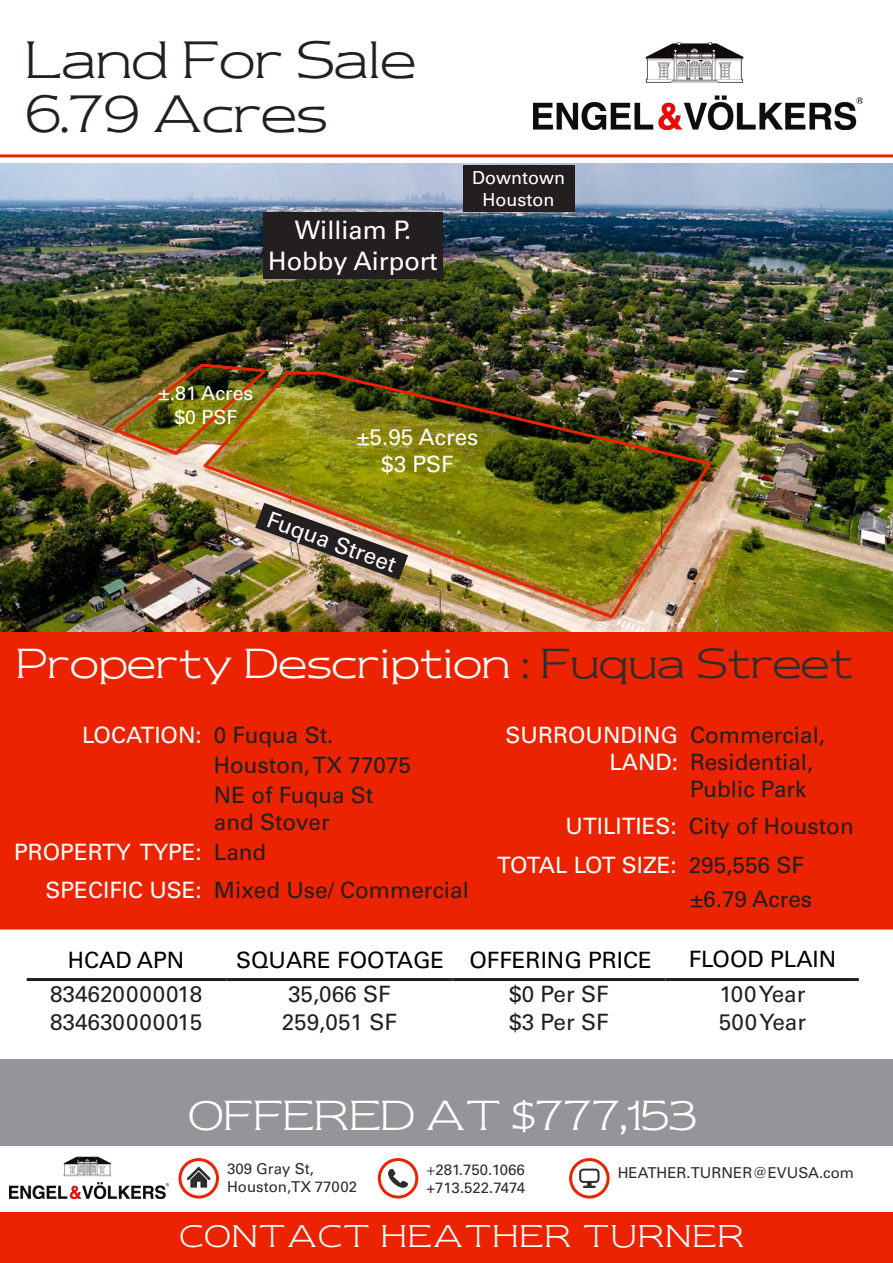
<style>
.page{position:relative;width:893px;height:1263px;background:#fff}
.page>*{position:absolute;margin:0;border:0;box-sizing:border-box;transform-origin:0 0}
.t1{font:300 45px/54px "Newtext";color:#231f20}
.Text_3{font:300 36px "Newtext";letter-spacing:.01em;color:#fff}
.Text_6{font:300 27px "Newtext";letter-spacing:.06em;color:#fff}
.t2{font:25.5px/30.6px "Univers LT Std";color:#fff;text-align:center}
.t3{font:22.5px "Univers LT Std";color:#231f20}
.t4{font:22.5px/27px "Univers LT Std";color:#fff;text-align:right}
.t5{font:22.5px "Univers LT Std";color:#000}
.t6{font:19.5px "Univers LT Std";color:#fff}
.t7{font:18px/21.6px "Univers LT Std";color:#fff;text-align:center}
.Text{font:15px "Univers LT Std";color:#2c2d2d}
.s1{color:#2c2d2d}
.s2{color:#231f20}
.s3{font-family:"Myriad Pro"}
</style>
<div class="page">
<div style="left:0;top:1059px;width:893px;height:87px;background:#939598"></div>
<div style="left:0;top:631px;width:893px;height:298px;background:#eb2300"></div>
<hr style="left:0;top:154px;width:893px;height:3px;background:#eb2300">
<div style="left:0;top:1212px;width:893px;height:51px;background:#eb2300"></div>
<svg style="left:187px;top:1166px;width:24px;height:21px"></svg>
<div style="left:178px;top:1158px;width:41px;height:40px;border:3px solid #eb2300;border-radius:50%"></div>
<svg style="left:388px;top:1169px;width:20px;height:19px"></svg>
<div style="left:378px;top:1158px;width:40px;height:40px;border:3px solid #eb2300;border-radius:50%"></div>
<svg style="left:579px;top:1168px;width:20px;height:20px"></svg>
<div style="left:569px;top:1158px;width:41px;height:40px;border:3px solid #eb2300;border-radius:50%"></div>
<img style="left:0;top:163px;width:893px;height:468px">
<hr style="left:27px;top:978px;width:199px;height:3px;background:#231f20">
<hr style="left:226px;top:978px;width:226px;height:3px;background:#231f20">
<hr style="left:452px;top:978px;width:213px;height:3px;background:#231f20">
<hr style="left:665px;top:978px;width:194px;height:3px;background:#231f20">
<div style="left:463px;top:165px;width:111px;height:47px;background:#231f20"></div>
<div style="left:263px;top:212px;width:179px;height:67px;background:#231f20"></div>
<img style="left:9px;top:1156px;width:159px;height:42px">
<img style="left:111px;top:361px;width:603px;height:261px">
<img style="left:533px;top:43px;width:330px;height:86px">
<p class="t1" style="left:26px;top:34px;width:391px">Land For Sale<br>6.79 Acres</p>
<p class="t2" style="left:268px;top:215px;width:171px">William P.<br>Hobby Airport</p>
<p class="t7" style="left:472px;top:167px;width:94px">Downtown<br>Houston</p>
<p class="t6" style="left:158px;top:382px;width:96px">±.81 Acres</p>
<p class="t6" style="left:174px;top:405px;width:64px">$0 PSF</p>
<p class="t4" style="left:356px;top:423px;width:124px">±5.95 Acres</p>
<p class="t4" style="left:381px;top:450px;width:74px">$3 PSF</p>
<p class="t4" style="left:272px;top:506px;width:137px;rotate:20deg">Fuqua Street</p>
<p class="Text_3" style="left:16px;top:640px;width:838px">Property Description <span class="s1">: Fuqua Street</span></p>
<p class="t4" style="left:82px;top:721px;width:121px">LOCATION:</p>
<p class="t3" style="left:214px;top:721px;width:121px">0 Fuqua St.</p>
<p class="t3" style="left:214px;top:751px;width:199px">Houston, TX 77075</p>
<p class="t3" style="left:214px;top:782px;width:161px">NE of Fuqua St</p>
<p class="t3" style="left:214px;top:809px;width:117px">and Stover</p>
<p class="t4" style="left:14px;top:839px;width:189px">PROPERTY TYPE:</p>
<p class="t3" style="left:214px;top:839px;width:54px">Land</p>
<p class="t4" style="left:46px;top:877px;width:158px">SPECIFIC USE:</p>
<p class="t3" style="left:214px;top:877px;width:257px">Mixed Use/ Commercial</p>
<p class="t4" style="left:506px;top:721px;width:174px">SURROUNDING<br>LAND:</p>
<p class="t3" style="left:690px;top:721px;width:137px">Commercial,</p>
<p class="t3" style="left:690px;top:748px;width:125px">Residential,</p>
<p class="t3" style="left:690px;top:775px;width:118px">Public Park</p>
<p class="t4" style="left:497px;top:806px;width:358px;line-height:39.2px;text-align:left;text-indent:68px">UTILITIES: <span class="s2">City of Houston<br></span>TOTAL LOT SIZE: <span class="s2">295,556 SF</span></p>
<p class="t3" style="left:690px;top:886px;width:124px">±6.79 Acres</p>
<p class="t5" style="left:689px;top:946px;width:149px">FLOOD PLAIN</p>
<p class="t5" style="left:68px;top:946px;width:118px">HCAD APN</p>
<p class="t5" style="left:236px;top:946px;width:417px">SQUARE FOOTAGE OFFERING PRICE</p>
<p class="t3" style="left:50px;top:980px;width:154px">834620000018</p>
<p class="t3" style="left:288px;top:980px;width:104px">35,066 SF</p>
<p class="t3" style="left:509px;top:980px;width:101px">$0 Per SF</p>
<p class="t3" style="left:719px;top:980px;width:88px">100 Year</p>
<p class="t3" style="left:50px;top:1009px;width:154px">834630000015</p>
<p class="t3" style="left:282px;top:1009px;width:117px">259,051 SF</p>
<p class="t3" style="left:509px;top:1009px;width:101px">$3 Per SF</p>
<p class="t3" style="left:719px;top:1009px;width:89px">500 Year</p>
<p class="Text_3" style="left:189px;top:1092px;width:509px">OFFERED AT $777,153</p>
<p class="Text" style="left:227px;top:1160px;width:88px">309 Gray St,</p>
<p class="Text" style="left:227px;top:1178px;width:131px">Houston,TX 77002</p>
<p class="Text" style="left:426px;top:1160px;width:100px"><span class="s3">+</span>281.750.1066</p>
<p class="Text" style="left:426px;top:1178px;width:100px">+713.522.7474</p>
<p class="Text" style="left:618px;top:1163px;width:238px">HEATHER.TURNER@EVUSA.com</p>
<p class="Text_6" style="left:180px;top:1219px;width:566px">CONTACT HEATHER TURNER</p>
</div>
